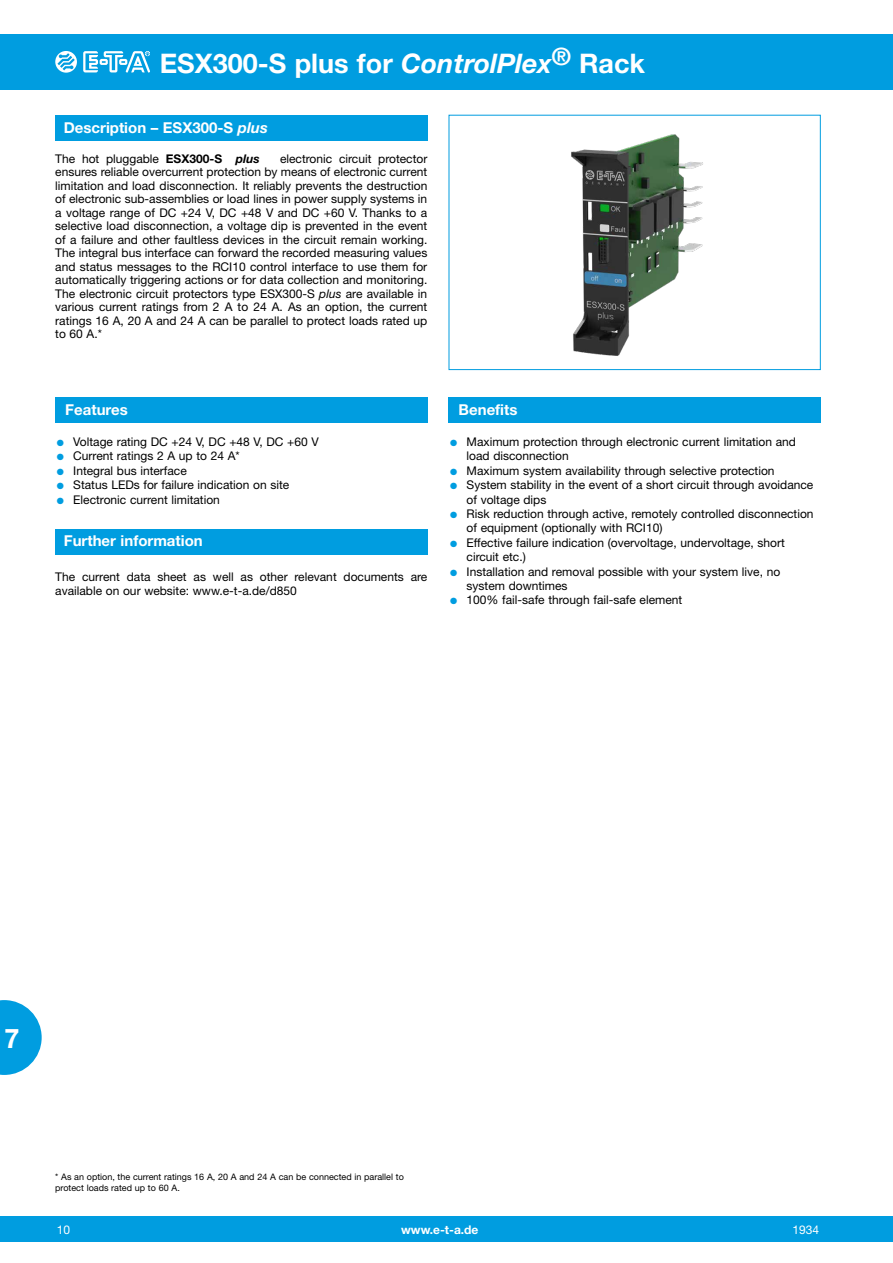
<style>
.page{position:relative;width:893px;height:1263px;background:#fff}
.page>*{position:absolute;margin:0;border:0;box-sizing:border-box;transform-origin:0 0}
.t1{font:700 27px "Helvetica Neue LT";color:#fff}
.t2{font:700 15px "Helvetica Neue LT";color:#fff}
.t3{font:12px/13.5px "Helvetica Neue LT";color:#000}
.t4{font:700 12px "Helvetica Neue LT";color:#fff}
.t5{font:12px "Helvetica Neue LT";color:#fff}
.t6{font:9px/10.8px "Helvetica Neue LT";color:#000}
.s1{font-style:italic}
.s2{font-weight:700}
.s3{font-weight:700;font-style:italic}
.s4{color:#009de0}
</style>
<div class="page">
<div style="left:0;top:1216px;width:893px;height:26px;background:#009de0"></div>
<div style="left:0;top:34px;width:893px;height:55px;background:#009de0"></div>
<svg style="left:55px;top:51px;width:22px;height:22px"></svg>
<svg style="left:83px;top:51px;width:67px;height:21px"></svg>
<svg style="left:0;top:1000px;width:42px;height:75px"></svg>
<div style="left:55px;top:115px;width:372px;height:25px;background:#009de0"></div>
<div style="left:55px;top:397px;width:372px;height:25px;background:#009de0"></div>
<img style="left:571px;top:134px;width:132px;height:222px">
<div style="left:449px;top:115px;width:372px;height:255px;border:1px solid #009de0"></div>
<div style="left:449px;top:397px;width:372px;height:25px;background:#009de0"></div>
<div style="left:55px;top:529px;width:372px;height:26px;background:#009de0"></div>
<h1 class="t1" style="left:160px;top:46px;width:487px">ESX300-S plus for <span class="s1">ControlPlex</span><sup>®</sup> Rack</h1>
<p class="t2" style="left:64px;top:119px;width:206px">Description – ESX300-S <span class="s1">plus</span></p>
<p class="t3" style="left:55px;top:151px;width:206px">The hot pluggable <span class="s2">ESX300-S</span> <span class="s3">plus</span></p>
<p class="t3" style="left:55px;top:151px;width:374px;text-align:justify;text-indent:225px">electronic circuit protector ensures reliable overcurrent protection by means of electronic current limitation and load disconnection. It reliably prevents the destruction of electronic sub-assemblies or load lines in power supply systems in a voltage range of DC +24 V, DC +48 V and DC +60 V. Thanks to a selective load disconnection, a voltage dip is prevented in the event of a failure and other faultless devices in the circuit remain working.<br>The integral bus interface can forward the recorded measuring values and status messages to the RCI10 control interface to use them for automatically triggering actions or for data collection and monitoring.<br>The electronic circuit protectors type ESX300-S <span class="s1">plus</span> are available in various current ratings from 2 A to 24 A. As an option, the current ratings 16 A, 20 A and 24 A can be parallel to protect loads rated up to 60 A.*</p>
<p class="t2" style="left:65px;top:401px;width:64px">Features</p>
<p class="t3" style="left:57px;top:435px;width:263px"><span class="s4">●</span> Voltage rating DC +24 V, DC +48 V, DC +60 V</p>
<p class="t3" style="left:57px;top:449px;width:184px"><span class="s4">●</span> Current ratings 2 A up to 24 A*</p>
<p class="t3" style="left:57px;top:464px;width:132px"><span class="s4">●</span> Integral bus interface</p>
<p class="t3" style="left:57px;top:478px;width:234px"><span class="s4">●</span> Status LEDs for failure indication on site</p>
<p class="t3" style="left:57px;top:492px;width:165px"><span class="s4">●</span> Electronic current limitation</p>
<p class="t2" style="left:64px;top:532px;width:141px">Further information</p>
<p class="t3" style="left:55px;top:570px;width:374px">The current data sheet as well as other relevant documents are available on our website: www.e-t-a.de/d850</p>
<p class="t2" style="left:459px;top:401px;width:60px">Benefits</p>
<p class="t3" style="left:467px;top:434px;width:331px;line-height:14.4px;text-indent:-16px"><span class="s4">●</span> Maximum protection through electronic current limitation and load disconnection</p>
<p class="t3" style="left:450px;top:464px;width:326px"><span class="s4">●</span> Maximum system availability through selective protection</p>
<p class="t3" style="left:467px;top:477px;width:348px;line-height:14.4px;text-indent:-16px"><span class="s4">●</span> System stability in the event of a short circuit through avoidance of voltage dips</p>
<p class="t3" style="left:467px;top:506px;width:348px;line-height:14.4px;text-indent:-16px"><span class="s4">●</span> Risk reduction through active, remotely controlled disconnection of equipment (optionally with RCI10)</p>
<p class="t3" style="left:467px;top:535px;width:320px;line-height:14.4px;text-indent:-16px"><span class="s4">●</span> Effective failure indication (overvoltage, undervoltage, short circuit etc.)</p>
<p class="t3" style="left:467px;top:564px;width:315px;line-height:14.4px;text-indent:-16px"><span class="s4">●</span> Installation and removal possible with your system live, no system downtimes</p>
<p class="t3" style="left:450px;top:593px;width:234px"><span class="s4">●</span> 100% fail-safe through fail-safe element</p>
<h1 class="t1" style="left:4px;top:1022px;width:17px">7</h1>
<p class="t6" style="left:55px;top:1171px;width:350px">* As an option, the current ratings 16 A, 20 A and 24 A can be connected in parallel to protect loads rated up to 60 A.</p>
<p class="t5" style="left:57px;top:1222px;width:15px">10</p>
<p class="t4" style="left:401px;top:1222px;width:79px">www.e-t-a.de</p>
<p class="t5" style="left:792px;top:1222px;width:28px">1934</p>
</div>
